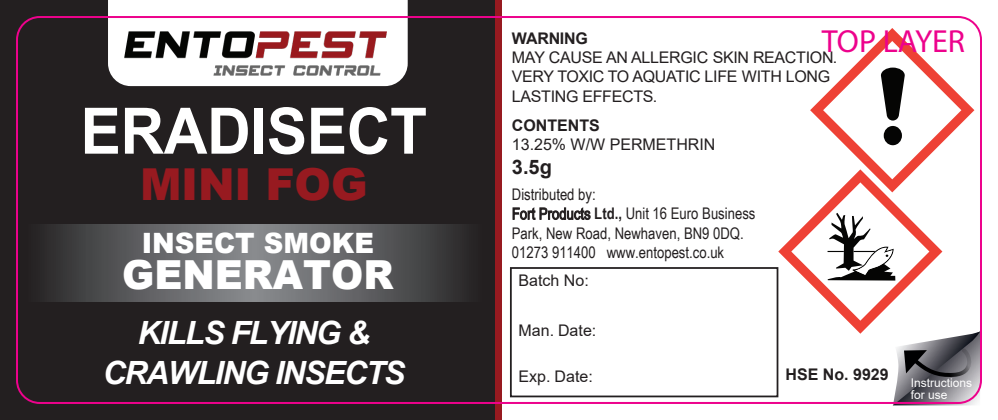
<style>
.page{position:relative;width:998px;height:420px;background:#fff}
.page>*{position:absolute;margin:0;border:0;box-sizing:border-box;transform-origin:0 0}
.t1{font:700 64px "Arial";letter-spacing:-.005em;color:#fff;scale:.95 1}
.t2{font:900 44px "Arial";letter-spacing:-.005em;color:#971a20}
.t3{font:900 40px "Arial";color:#fff}
.t4{font:italic 700 32px/40px "Arial";letter-spacing:-.045em;color:#fff;text-align:center}
.t5{font:32px "Myriad Pro";letter-spacing:-.005em;color:#ed028c}
.t6{font:900 28px "Arial";color:#fff}
.t7{font:700 20px "Arial";color:#231f20}
.t8{font:16px/19.2px "Arial Narrow";color:#231f20}
.t9{font:16px/19.2px "Arial";letter-spacing:-.02em;color:#231f20}
.t10{font:16px "Arial";color:#231f20}
.t11{font:700 16px "Arial";color:#231f20}
.t12{font:700 16px "Arial";letter-spacing:-.02em;color:#231f20}
.t13{font:12px/12px "Arial";color:#fff}
.s1{font-weight:700}
</style>
<div class="page">
<div style="left:0;top:0;width:496px;height:420px;background:#231f20"></div>
<div style="left:108px;top:0;width:300px;height:86px;background:#fff"></div>
<div style="left:510px;top:267px;width:268px;height:130px;border:2px solid #231f20"></div>
<svg style="left:778px;top:192px;width:164px;height:141px"></svg>
<svg style="left:827px;top:213px;width:68px;height:67px"></svg>
<svg style="left:810px;top:28px;width:164px;height:164px"></svg>
<svg style="left:893px;top:331px;width:87px;height:74px"></svg>
<img style="left:125px;top:32px;width:261px;height:43px">
<svg style="left:44px;top:224px;width:422px;height:77px;background:#5e5f61"></svg>
<div style="left:496px;top:0;width:6px;height:420px;background:#971a20"></div>
<div style="left:16px;top:16px;width:966px;height:388px;border:2px solid #ed028c;border-radius:23px"></div>
<h1 class="t1" style="left:81px;top:86px;width:366px">ERADISECT</h1>
<h2 class="t2" style="left:140px;top:152px;width:229px">MINI FOG</h2>
<h3 class="t6" style="left:142px;top:223px;width:234px">INSECT SMOKE</h3>
<h3 class="t3" style="left:122px;top:246px;width:273px">GENERATOR</h3>
<h3 class="t4" style="left:103px;top:313px;width:304px">KILLS FLYING &amp;<br>CRAWLING INSECTS</h3>
<h3 class="t5" style="left:822px;top:21px;width:145px">TOP LAYER</h3>
<p class="t12" style="left:512px;top:27px;width:77px">WARNING</p>
<p class="t9" style="left:512px;top:48px;width:327px">MAY CAUSE AN ALLERGIC SKIN REACTION.<br>VERY TOXIC TO AQUATIC LIFE WITH LONG<br>LASTING EFFECTS.</p>
<p class="t11" style="left:512px;top:113px;width:89px">CONTENTS</p>
<p class="t10" style="left:512px;top:133px;width:205px">13.25% W/W PERMETHRIN</p>
<p class="t7" style="left:512px;top:152px;width:42px">3.5g</p>
<p class="t8" style="left:512px;top:184px;width:245px">Distributed by:<br>Fort Products <span class="s1">Ltd.,</span> Unit 16 Euro Business<br>Park, New Road, Newhaven, BN9 0DQ.<br>01273 911400 www.entopest.co.uk</p>
<p class="t9" style="left:518px;top:270px;width:72px">Batch No:</p>
<p class="t9" style="left:518px;top:320px;width:79px">Man. Date:</p>
<p class="t9" style="left:518px;top:366px;width:76px">Exp. Date:</p>
<p class="t11" style="left:785px;top:363px;width:105px">HSE No. 9929</p>
<p class="t13" style="left:911px;top:376px;width:63px">Instructions for use</p>
</div>
